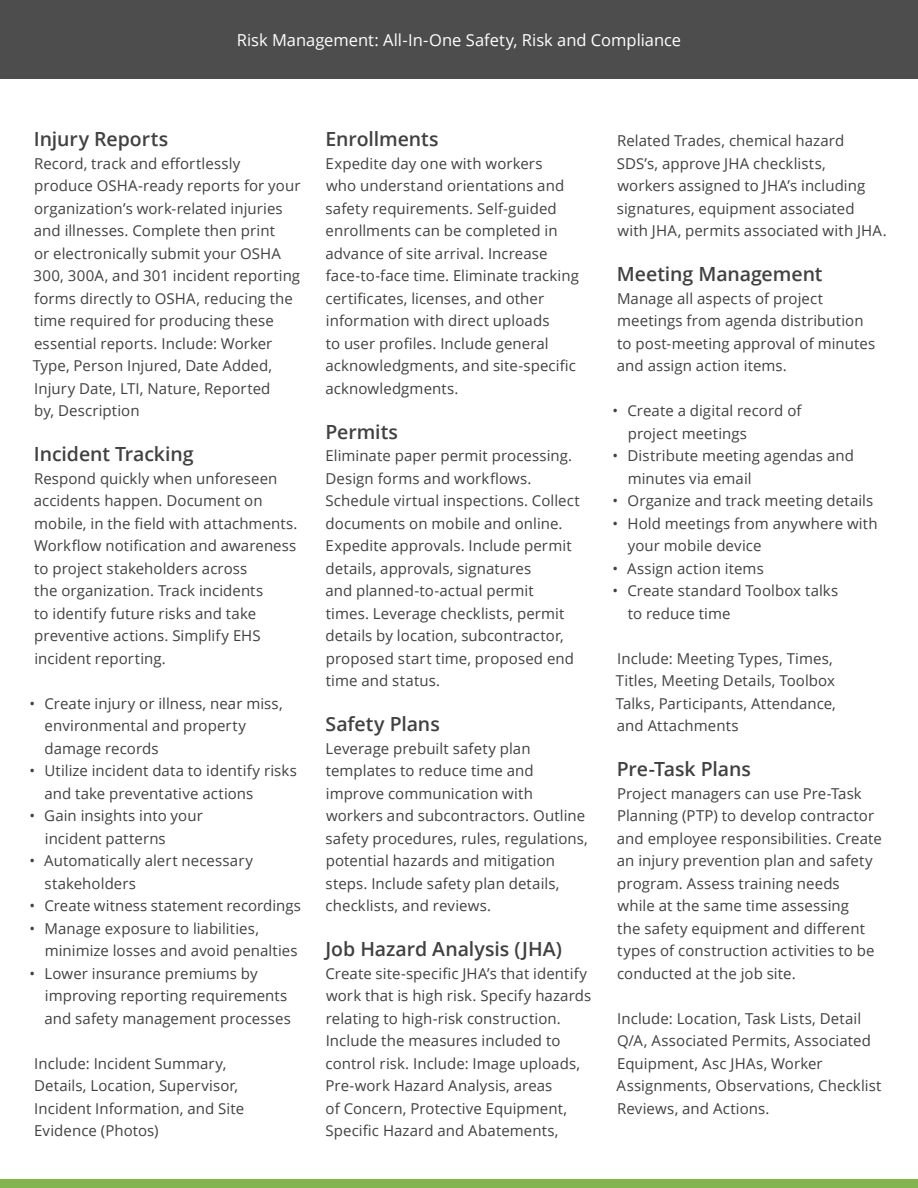
<style>
.page{position:relative;width:918px;height:1188px;background:#fff}
.page>*{position:absolute;margin:0;border:0;box-sizing:border-box;transform-origin:0 0}
.t1{font:600 19.5px "Open Sans";letter-spacing:-.005em;color:#414042}
.t2{font:16.5px "Open Sans";color:#fff}
.t3{font:15px/22.5px "Open Sans";letter-spacing:.005em;color:#414042}
</style>
<div class="page">
<div style="left:0;top:1179px;width:918px;height:9px;background:#82b44f"></div>
<div style="left:0;top:0;width:918px;height:79px;background:#4d4d4e"></div>
<p class="t2" style="left:237px;top:28px;width:446px">Risk Management: All-In-One Safety, Risk and Compliance</p>
<h1 class="t1" style="left:34px;top:126px;width:136px">Injury Reports</h1>
<p class="t3" style="left:33px;top:152px;width:269px">Record, track and effortlessly produce OSHA-ready reports for your organization’s work-related injuries and illnesses. Complete then print<br>or electronically submit your OSHA 300, 300A, and 301 incident reporting forms directly to OSHA, reducing the time required for producing these essential reports. Include: Worker Type, Person Injured, Date Added, Injury Date, LTI, Nature, Reported<br>by, Description</p>
<h1 class="t1" style="left:34px;top:441px;width:161px">Incident Tracking</h1>
<p class="t3" style="left:34px;top:467px;width:265px">Respond quickly when unforeseen accidents happen. Document on mobile, in the field with attachments.<br>Workflow notification and awareness to project stakeholders across<br>the organization. Track incidents<br>to identify future risks and take preventive actions. Simplify EHS incident reporting.</p>
<p class="t3" style="left:45px;top:692px;width:240px;text-indent:-15px">• Create injury or illness, near miss, environmental and property damage records</p>
<p class="t3" style="left:44px;top:759px;width:254px;text-indent:-15px">• Utilize incident data to identify risks and take preventative actions</p>
<p class="t3" style="left:45px;top:804px;width:159px;text-indent:-15px">• Gain insights into your incident patterns</p>
<p class="t3" style="left:44px;top:849px;width:210px;text-indent:-15px">• Automatically alert necessary stakeholders</p>
<p class="t3" style="left:29px;top:894px;width:273px">• Create witness statement recordings</p>
<p class="t3" style="left:45px;top:917px;width:254px;text-indent:-15px">• Manage exposure to liabilities, minimize losses and avoid penalties</p>
<p class="t3" style="left:44px;top:962px;width:248px;text-indent:-15px">• Lower insurance premiums by improving reporting requirements and safety management processes</p>
<p class="t3" style="left:34px;top:1052px;width:212px">Include: Incident Summary,<br>Details, Location, Supervisor,<br>Incident Information, and Site<br>Evidence (Photos)</p>
<h1 class="t1" style="left:325px;top:126px;width:115px">Enrollments</h1>
<p class="t3" style="left:325px;top:152px;width:255px">Expedite day one with workers<br>who understand orientations and safety requirements. Self-guided enrollments can be completed in advance of site arrival. Increase face-to-face time. Eliminate tracking certificates, licenses, and other information with direct uploads<br>to user profiles. Include general acknowledgments, and site-specific acknowledgments.</p>
<h1 class="t1" style="left:325px;top:418px;width:74px">Permits</h1>
<p class="t3" style="left:325px;top:444px;width:256px">Eliminate paper permit processing.<br>Design forms and workflows.<br>Schedule virtual inspections. Collect documents on mobile and online.<br>Expedite approvals. Include permit details, approvals, signatures<br>and planned-to-actual permit times. Leverage checklists, permit details by location, subcontractor, proposed start time, proposed end time and status.</p>
<h1 class="t1" style="left:325px;top:711px;width:116px">Safety Plans</h1>
<p class="t3" style="left:325px;top:737px;width:264px">Leverage prebuilt safety plan templates to reduce time and improve communication with workers and subcontractors. Outline safety procedures, rules, regulations, potential hazards and mitigation steps. Include safety plan details, checklists, and reviews.</p>
<h1 class="t1" style="left:325px;top:936px;width:238px">Job Hazard Analysis (JHA)</h1>
<p class="t3" style="left:325px;top:962px;width:267px">Create site-specific JHA’s that identify work that is high risk. Specify hazards relating to high-risk construction.<br>Include the measures included to control risk. Include: Image uploads, Pre-work Hazard Analysis, areas<br>of Concern, Protective Equipment, Specific Hazard and Abatements,</p>
<p class="t3" style="left:617px;top:129px;width:271px">Related Trades, chemical hazard SDS’s, approve JHA checklists,<br>workers assigned to JHA’s including signatures, equipment associated with JHA, permits associated with JHA.</p>
<h1 class="t1" style="left:617px;top:261px;width:207px">Meeting Management</h1>
<p class="t3" style="left:617px;top:287px;width:260px">Manage all aspects of project meetings from agenda distribution to post-meeting approval of minutes and assign action items.</p>
<p class="t3" style="left:628px;top:399px;width:175px;text-indent:-15px">• Create a digital record of project meetings</p>
<p class="t3" style="left:628px;top:444px;width:228px;text-indent:-15px">• Distribute meeting agendas and minutes via email</p>
<p class="t3" style="left:612px;top:489px;width:262px">• Organize and track meeting details</p>
<p class="t3" style="left:628px;top:512px;width:251px;text-indent:-15px">• Hold meetings from anywhere with your mobile device</p>
<p class="t3" style="left:612px;top:557px;width:153px">• Assign action items</p>
<p class="t3" style="left:628px;top:579px;width:212px;text-indent:-15px">• Create standard Toolbox talks to reduce time</p>
<p class="t3" style="left:616px;top:647px;width:222px">Include: Meeting Types, Times,<br>Titles, Meeting Details, Toolbox<br>Talks, Participants, Attendance, and Attachments</p>
<h1 class="t1" style="left:617px;top:756px;width:136px">Pre-Task Plans</h1>
<p class="t3" style="left:617px;top:782px;width:267px">Project managers can use Pre-Task Planning (PTP) to develop contractor and employee responsibilities. Create an injury prevention plan and safety program. Assess training needs<br>while at the same time assessing<br>the safety equipment and different types of construction activities to be conducted at the job site.</p>
<p class="t3" style="left:617px;top:1007px;width:266px">Include: Location, Task Lists, Detail Q/A, Associated Permits, Associated Equipment, Asc JHAs, Worker Assignments, Observations, Checklist Reviews, and Actions.</p>
</div>
